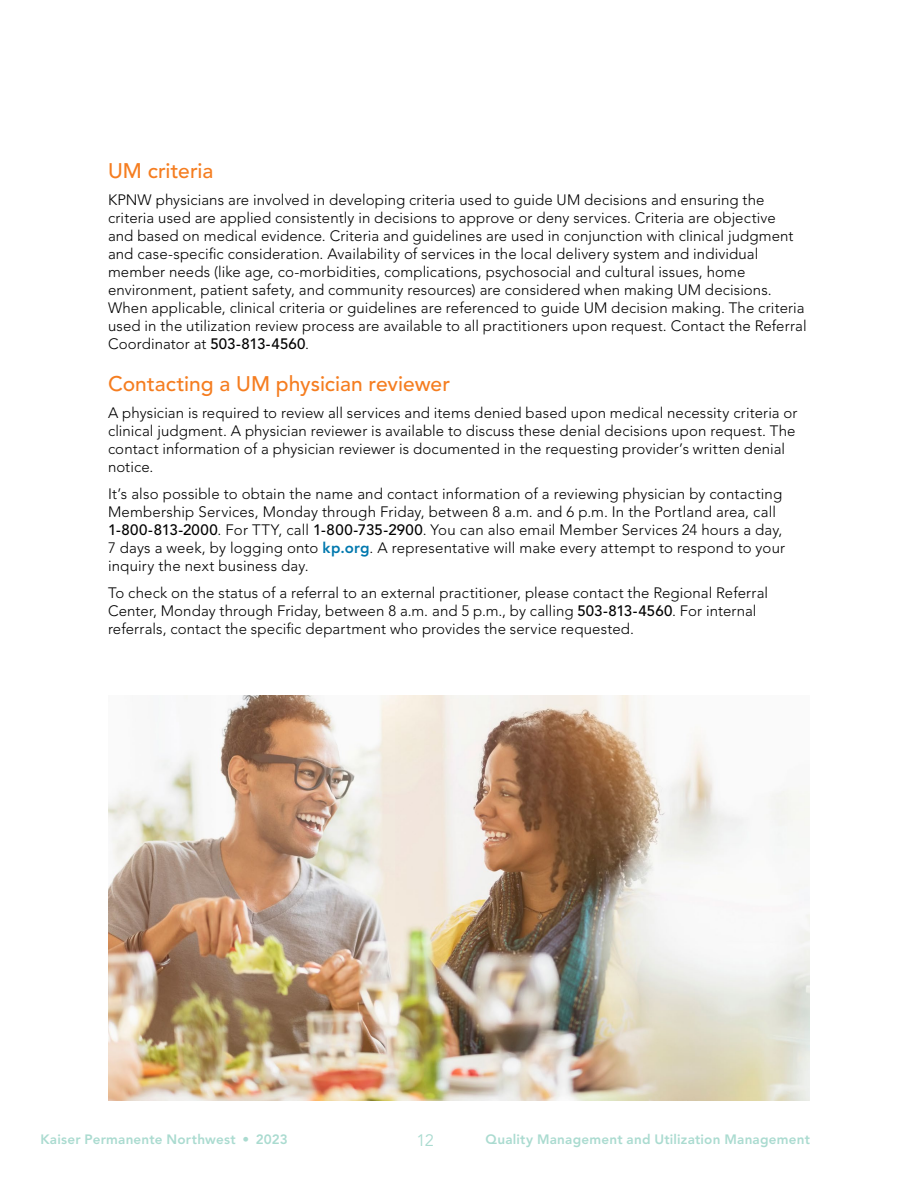
<style>
.page{position:relative;width:918px;height:1188px;background:#fff}
.page>*{position:absolute;margin:0;border:0;box-sizing:border-box;transform-origin:0 0}
.h2_color{font:500 21px "Avenir LT Std";color:#f57d20}
.t1{font:16.5px "Avenir LT Std";color:#aadbd0}
.body_10{font:300 15px/18px "Avenir LT Std";letter-spacing:.01em;color:#000}
.t2{font:800 13.5px "Avenir LT Std";letter-spacing:.015em;color:#aadbd0}
.s1{font-weight:500}
.s2{font-weight:800;color:#0078ae}
</style>
<div class="page">
<img style="left:108px;top:695px;width:702px;height:405px">
<h2 class="h2_color" style="left:108px;top:158px;width:107px">UM criteria</h2>
<p class="body_10" style="left:108px;top:191px;width:700px">KPNW physicians are involved in developing criteria used to guide UM decisions and ensuring the criteria used are applied consistently in decisions to approve or deny services. Criteria are objective<br>and based on medical evidence. Criteria and guidelines are used in conjunction with clinical judgment and case-specific consideration. Availability of services in the local delivery system and individual member needs (like age, co-morbidities, complications, psychosocial and cultural issues, home environment, patient safety, and community resources) are considered when making UM decisions.<br>When applicable, clinical criteria or guidelines are referenced to guide UM decision making. The criteria used in the utilization review process are available to all practitioners upon request. Contact the Referral Coordinator at <span class="s1">503-813-4560</span>.</p>
<h2 class="h2_color" style="left:108px;top:371px;width:344px">Contacting a UM physician reviewer</h2>
<p class="body_10" style="left:108px;top:404px;width:691px">A physician is required to review all services and items denied based upon medical necessity criteria or clinical judgment. A physician reviewer is available to discuss these denial decisions upon request. The contact information of a physician reviewer is documented in the requesting provider’s written denial notice.</p>
<p class="body_10" style="left:108px;top:485px;width:679px">It’s also possible to obtain the name and contact information of a reviewing physician by contacting Membership Services, Monday through Friday, between 8 a.m. and 6 p.m. In the Portland area, call <span class="s1">1-800-813-2000</span>. For TTY, call <span class="s1">1-800-735-2900</span>. You can also email Member Services 24 hours a day, 7 days a week, by logging onto <span class="s2">kp.org</span>. A representative will make every attempt to respond to your inquiry the next business day.</p>
<p class="body_10" style="left:108px;top:584px;width:662px">To check on the status of a referral to an external practitioner, please contact the Regional Referral<br>Center, Monday through Friday, between 8 a.m. and 5 p.m., by calling <span class="s1">503-813-4560</span>. For internal referrals, contact the specific department who provides the service requested.</p>
<p class="t2" style="left:40px;top:1132px;width:249px">Kaiser Permanente Northwest • 2023</p>
<p class="t1" style="left:417px;top:1131px;width:19px">12</p>
<p class="t2" style="left:486px;top:1132px;width:326px">Quality Management and Utilization Management</p>
</div>
